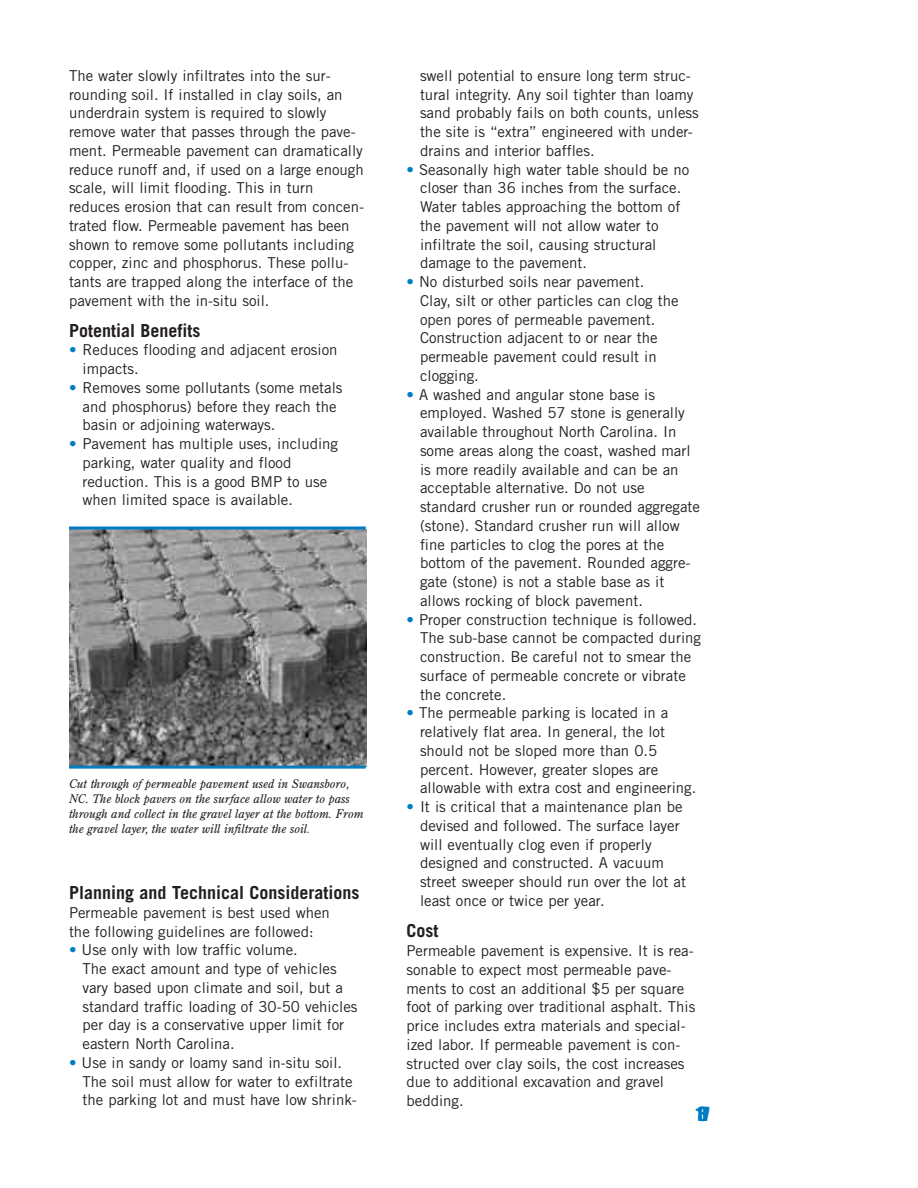
<style>
.page{position:relative;width:918px;height:1188px;background:#fff}
.page>*{position:absolute;margin:0;border:0;box-sizing:border-box;transform-origin:0 0}
.t1{font:700 18px "Trade Gothic";color:#231f20}
.t2{font:18px "Impact";color:#007cc2}
.t3{font:15px/18.8px "Trade Gothic";color:#231f20}
.t4{font:italic 12px/15px "Century Old Style";color:#231f20}
.s1{color:#007cc2}
</style>
<div class="page">
<img style="left:69px;top:530px;width:297px;height:236px">
<svg style="left:69px;top:526px;width:297px;height:4px"></svg>
<hr style="left:69px;top:766px;width:297px;height:3px;background:#007cc2">
<p class="t3" style="left:69px;top:68px;width:297px">The water slowly infiltrates into the sur&shy;rounding soil. If installed in clay soils, an underdrain system is required to slowly remove water that passes through the pave&shy;ment. Permeable pavement can dramatically reduce runoff and, if used on a large enough scale, will limit flooding. This in turn reduces erosion that can result from concen&shy;trated flow. Permeable pavement has been shown to remove some pollutants including copper, zinc and phosphorus. These pollu&shy;tants are trapped along the interface of the pavement with the in-situ soil.</p>
<p class="t1" style="left:69px;top:324px;width:133px">Potential Benefits</p>
<p class="t3" style="left:82px;top:342px;width:257px;text-indent:-14px"><span class="s1">•</span> Reduces flooding and adjacent erosion impacts.</p>
<p class="t3" style="left:82px;top:380px;width:262px;text-indent:-14px"><span class="s1">•</span> Removes some pollutants (some metals and phosphorus) before they reach the basin or adjoining waterways.</p>
<p class="t3" style="left:82px;top:436px;width:257px;text-indent:-14px"><span class="s1">•</span> Pavement has multiple uses, including parking, water quality and flood reduction. This is a good BMP to use when limited space is available.</p>
<p class="t4" style="left:69px;top:776px;width:296px">Cut through of permeable pavement used in Swansboro, NC. The block pavers on the surface allow water to pass through and collect in the gravel layer at the bottom. From the gravel layer, the water will infiltrate the soil<span class="s1">.</span></p>
<p class="t1" style="left:69px;top:886px;width:292px">Planning and Technical Considerations</p>
<p class="t3" style="left:69px;top:905px;width:262px">Permeable pavement is best used when the following guidelines are followed:</p>
<p class="t3" style="left:82px;top:942px;width:277px;text-indent:-14px"><span class="s1">•</span> Use only with low traffic volume.<br>The exact amount and type of vehicles vary based upon climate and soil, but a standard traffic loading of 30-50 vehicles per day is a conservative upper limit for eastern North Carolina.</p>
<p class="t3" style="left:82px;top:1055px;width:276px;text-indent:-14px"><span class="s1">•</span> Use in sandy or loamy sand in-situ soil.<br>The soil must allow for water to exfiltrate the parking lot and must have low shrink-</p>
<p class="t3" style="left:420px;top:68px;width:280px">swell potential to ensure long term struc&shy;tural integrity. Any soil tighter than loamy sand probably fails on both counts, unless the site is “extra” engineered with under&shy;drains and interior baffles.</p>
<p class="t3" style="left:420px;top:161px;width:271px;text-indent:-14px"><span class="s1">•</span> Seasonally high water table should be no closer than 36 inches from the surface.<br>Water tables approaching the bottom of the pavement will not allow water to infiltrate the soil, causing structural damage to the pavement.</p>
<p class="t3" style="left:420px;top:274px;width:260px;text-indent:-14px"><span class="s1">•</span> No disturbed soils near pavement.<br>Clay, silt or other particles can clog the open pores of permeable pavement.<br>Construction adjacent to or near the permeable pavement could result in clogging.</p>
<p class="t3" style="left:420px;top:386px;width:282px;text-indent:-14px"><span class="s1">•</span> A washed and angular stone base is employed. Washed 57 stone is generally available throughout North Carolina. In some areas along the coast, washed marl is more readily available and can be an acceptable alternative. Do not use standard crusher run or rounded aggregate (stone). Standard crusher run will allow fine particles to clog the pores at the bottom of the pavement. Rounded aggre&shy;gate (stone) is not a stable base as it allows rocking of block pavement.</p>
<p class="t3" style="left:420px;top:611px;width:283px;text-indent:-14px"><span class="s1">•</span> Proper construction technique is followed.<br>The sub-base cannot be compacted during construction. Be careful not to smear the surface of permeable concrete or vibrate the concrete.</p>
<p class="t3" style="left:420px;top:705px;width:278px;text-indent:-14px"><span class="s1">•</span> The permeable parking is located in a relatively flat area. In general, the lot should not be sloped more than 0.5 percent. However, greater slopes are allowable with extra cost and engineering.</p>
<p class="t3" style="left:420px;top:799px;width:267px;text-indent:-14px"><span class="s1">•</span> It is critical that a maintenance plan be devised and followed. The surface layer will eventually clog even if properly designed and constructed. A vacuum street sweeper should run over the lot at least once or twice per year.</p>
<p class="t1" style="left:406px;top:924px;width:34px">Cost</p>
<p class="t3" style="left:406px;top:943px;width:290px">Permeable pavement is expensive. It is rea&shy;sonable to expect most permeable pave&shy;ments to cost an additional $5 per square foot of parking over traditional asphalt. This price includes extra materials and special&shy;ized labor. If permeable pavement is con&shy;structed over clay soils, the cost increases due to additional excavation and gravel bedding.</p>
<p class="t2" style="left:696px;top:1104px;width:15px">137</p>
</div>
